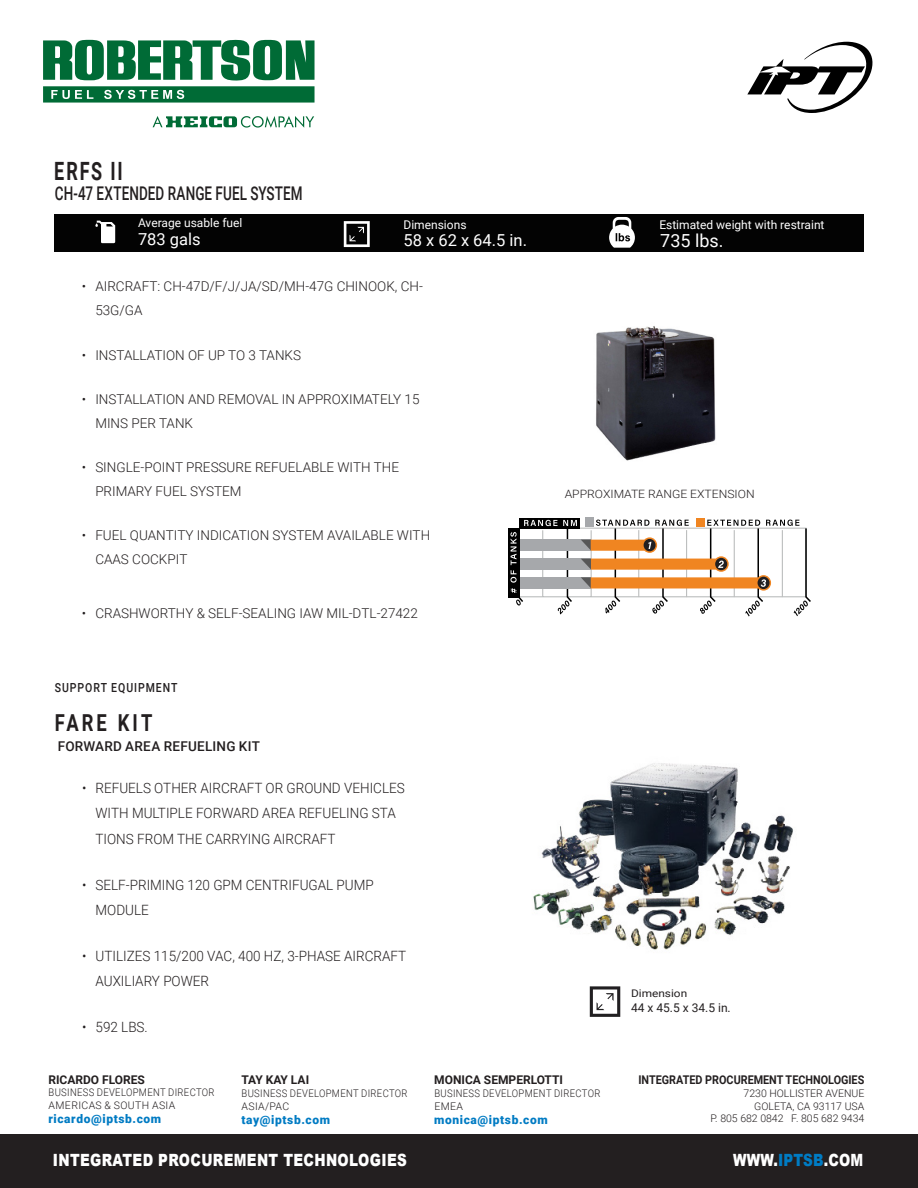
<style>
.page{position:relative;width:918px;height:1188px;background:#fff}
.page>*{position:absolute;margin:0;border:0;box-sizing:border-box;transform-origin:0 0}
.t1{font:700 25.2px "Roboto";letter-spacing:.1em;color:#231f20;scale:.71 1}
.t2{font:700 23.4px "Roboto";letter-spacing:.17em;color:#231f20;scale:.78 1}
.t3{font:500 18.9px "Roboto";letter-spacing:.005em;color:#231f20;scale:.71 1}
.t4{font:18px "Roboto";color:#fff}
.t5{font:900 16.8px "Arial";letter-spacing:.025em;color:#fff;scale:.8 1}
.t6{font:16.5px "Roboto";color:#fff}
.t7{font:300 14.1px/25.5px "Roboto";color:#231f20;scale:.95 1}
.t8{font:300 13.5px/24px "Roboto";color:#231f20}
.t9{font:500 13.5px "Roboto";letter-spacing:.02em;color:#231f20}
.t10{font:500 12.45px "Roboto";letter-spacing:.09em;color:#231f20;scale:.84 1}
.t11{font:12px "Roboto";color:#fff}
.t12{font:900 12px "Roboto";letter-spacing:.05em;color:#007bc3}
.t13{font:700 12px "Roboto";color:#231f20;scale:.9 1}
.t14{font:700 12px "Roboto";color:#231f20}
.t15{font:12px "Roboto";color:#231f20}
.t16{font:700 12px "Roboto";letter-spacing:-.03em;color:#231f20}
.t17{font:300 11.55px "Roboto";color:#231f20;scale:1.06 1}
.t18{font:300 10.5px "Roboto";letter-spacing:.035em;color:#231f20;scale:.9 1}
.t19{font:300 10.5px "Roboto";color:#231f20}
.t20{font:300 10.5px "Roboto";letter-spacing:.035em;color:#231f20}
.t21{font:10.5px "Roboto";color:#231f20;scale:1.13 1}
.s1{color:#007bc3}
</style>
<div class="page">
<div style="left:0;top:1134px;width:918px;height:54px;background:#231f20"></div>
<svg style="left:747px;top:42px;width:126px;height:71px"></svg>
<img style="left:596px;top:326px;width:120px;height:135px">
<svg style="left:519px;top:518px;width:61px;height:2px"></svg>
<div style="left:585px;top:518px;width:9px;height:9px;background:#a6a8ab"></div>
<div style="left:696px;top:518px;width:9px;height:8px;background:#f08521"></div>
<svg style="left:508px;top:528px;width:3px;height:70px"></svg>
<svg style="left:511px;top:520px;width:300px;height:96px"></svg>
<div style="left:54px;top:215px;width:810px;height:37px;background:#030303"></div>
<svg style="left:95px;top:221px;width:20px;height:22px"></svg>
<svg style="left:344px;top:221px;width:26px;height:26px"></svg>
<svg style="left:609px;top:217px;width:26px;height:31px"></svg>
<img style="left:533px;top:763px;width:261px;height:187px">
<svg style="left:590px;top:986px;width:30px;height:31px"></svg>
<svg style="left:153px;top:116px;width:161px;height:12px"></svg>
<svg style="left:43px;top:39px;width:272px;height:64px"></svg>
<p class="t1" style="left:54px;top:154px;width:98px">ERFS II</p>
<p class="t3" style="left:55px;top:180px;width:350px">CH-47 EXTENDED RANGE FUEL SYSTEM</p>
<p class="t11" style="left:138px;top:215px;width:106px">Average usable fuel</p>
<p class="t6" style="left:138px;top:228px;width:64px">783 gals</p>
<p class="t11" style="left:404px;top:216px;width:65px">Dimensions</p>
<p class="t6" style="left:404px;top:229px;width:125px">58 x 62 x 64.5 in.</p>
<p class="t8" style="left:95px;top:274px;width:329px;text-indent:-14px">• AIRCRAFT: CH-47D/F/J/JA/SD/MH-47G CHINOOK, CH-<br>53G/GA</p>
<p class="t8" style="left:82px;top:342px;width:221px">• INSTALLATION OF UP TO 3 TANKS</p>
<p class="t8" style="left:95px;top:387px;width:326px;text-indent:-14px">• INSTALLATION AND REMOVAL IN APPROXIMATELY 15<br>MINS PER TANK</p>
<p class="t8" style="left:95px;top:455px;width:305px;text-indent:-14px">• SINGLE-POINT PRESSURE REFUELABLE WITH THE<br>PRIMARY FUEL SYSTEM</p>
<p class="t8" style="left:95px;top:523px;width:336px;text-indent:-14px">• FUEL QUANTITY INDICATION SYSTEM AVAILABLE WITH<br>CAAS COCKPIT</p>
<p class="t8" style="left:82px;top:600px;width:338px">• CRASHWORTHY &amp; SELF-SEALING IAW MIL-DTL-27422</p>
<p class="t10" style="left:55px;top:679px;width:147px">SUPPORT EQUIPMENT</p>
<p class="t2" style="left:55px;top:706px;width:127px">FARE KIT</p>
<p class="t9" style="left:58px;top:736px;width:204px">FORWARD AREA REFUELING KIT</p>
<p class="t7" style="left:96px;top:775px;width:327px;text-indent:-14px">• REFUELS OTHER AIRCRAFT OR GROUND VEHICLES<br>WITH MULTIPLE FORWARD AREA REFUELING STA<br>TIONS FROM THE CARRYING AIRCRAFT</p>
<p class="t7" style="left:96px;top:871px;width:294px;text-indent:-14px">• SELF-PRIMING 120 GPM CENTRIFUGAL PUMP<br>MODULE</p>
<p class="t7" style="left:96px;top:943px;width:329px;text-indent:-14px">• UTILIZES 115/200 VAC, 400 HZ, 3-PHASE AIRCRAFT<br>AUXILIARY POWER</p>
<p class="t7" style="left:82px;top:1014px;width:71px">• 592 LBS.</p>
<p class="t11" style="left:659px;top:217px;width:167px">Estimated weight with restraint</p>
<p class="t4" style="left:660px;top:228px;width:65px">735 lbs.</p>
<p class="t17" style="left:565px;top:486px;width:181px">APPROXIMATE RANGE EXTENSION</p>
<p class="t21" style="left:631px;top:986px;width:51px">Dimension</p>
<p class="t15" style="left:631px;top:999px;width:101px">44 x 45.5 x 34.5 in.</p>
<p class="t14" style="left:48px;top:1071px;width:98px">RICARDO FLORES</p>
<p class="t18" style="left:49px;top:1085px;width:186px">BUSINESS DEVELOPMENT DIRECTOR</p>
<p class="t20" style="left:49px;top:1098px;width:128px">AMERICAS &amp; SOUTH ASIA</p>
<p class="t12" style="left:48px;top:1111px;width:114px">ricardo@iptsb.com</p>
<p class="t16" style="left:241px;top:1072px;width:69px">TAY KAY LAI</p>
<p class="t18" style="left:242px;top:1086px;width:186px">BUSINESS DEVELOPMENT DIRECTOR</p>
<p class="t20" style="left:242px;top:1099px;width:49px">ASIA/PAC</p>
<p class="t12" style="left:241px;top:1111px;width:90px">tay@iptsb.com</p>
<p class="t14" style="left:434px;top:1072px;width:130px">MONICA SEMPERLOTTI</p>
<p class="t18" style="left:434px;top:1086px;width:186px">BUSINESS DEVELOPMENT DIRECTOR</p>
<p class="t20" style="left:434px;top:1099px;width:30px">EMEA</p>
<p class="t12" style="left:434px;top:1111px;width:115px">monica@iptsb.com</p>
<p class="t13" style="left:638px;top:1072px;width:253px">INTEGRATED PROCUREMENT TECHNOLOGIES</p>
<p class="t19" style="left:744px;top:1086px;width:122px">7230 HOLLISTER AVENUE</p>
<p class="t19" style="left:754px;top:1099px;width:112px">GOLETA, CA 93117 USA</p>
<p class="t19" style="left:710px;top:1111px;width:155px">P. 805 682 0842 F. 805 682 9434</p>
<p class="t5" style="left:53px;top:1148px;width:444px">INTEGRATED PROCUREMENT TECHNOLOGIES</p>
<p class="t5" style="left:733px;top:1148px;width:164px">WWW.<span class="s1">IPTSB</span>.COM</p>
</div>
